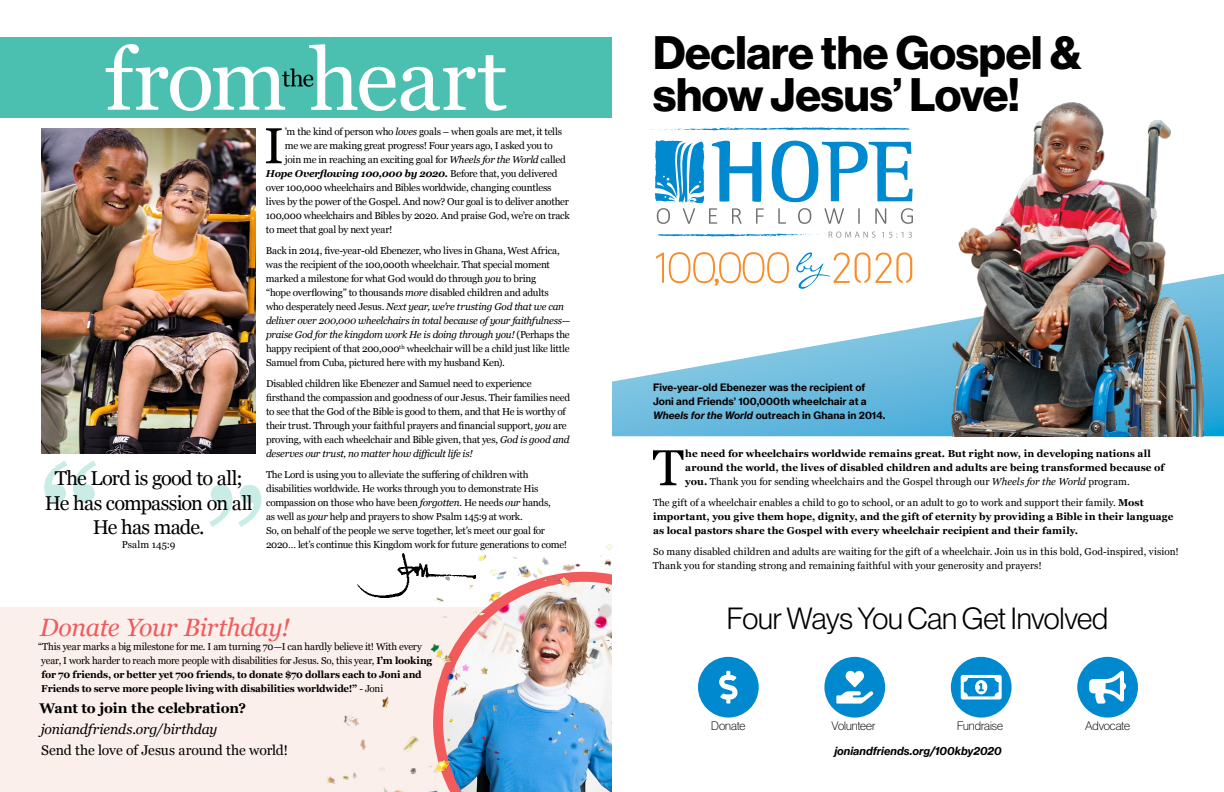
<style>
.page{position:relative;width:1224px;height:792px;background:#fff}
.page>*{position:absolute;margin:0;border:0;box-sizing:border-box;transform-origin:0 0}
.t1{font:160px "Georgia";color:#4bc0b1}
.t2{font:50.4px "Georgia";color:#000}
.t3{font:700 46px/42px "Haas Grot Disp 75";letter-spacing:-.005em;color:#000}
.t4{font:300 30px "Haas Grot Disp 45";letter-spacing:-.01em;color:#000}
.t5{font:italic 25px "Georgia";letter-spacing:-.015em;color:#f15b5c}
.t6{font:20px/24.5px "Georgia";letter-spacing:-.035em;color:#000;text-align:center}
.t7{font:14px "Georgia";letter-spacing:-.015em;color:#000}
.t8{font:italic 14px "Georgia";letter-spacing:-.01em;color:#000}
.t9{font:700 14px "Georgia";letter-spacing:-.015em;color:#000}
.t10{font:100 12px "Haas Grot Disp 35";letter-spacing:-.005em;color:#000}
.t11{font:italic 700 11px "N Haas Grotesk TX Pro";color:#000}
.t12{font:10px/14px "Georgia";letter-spacing:-.02em;color:#000}
.t13{font:700 10px/14px "Georgia";letter-spacing:.01em;color:#000}
.t14{font:10px/14px "Georgia";letter-spacing:.005em;color:#000}
.t15{font:700 10px/14px "N Haas Grotesk TX Pro";letter-spacing:.01em;color:#000}
.t16{font:italic 700 10px "Georgia";letter-spacing:-.02em;color:#000}
.t17{font:10px "Georgia";letter-spacing:.01em;color:#000}
.s1{font-style:italic}
.s2{font-weight:400;font-style:normal}
.s3{font-weight:700}
.s4{font-weight:400}
.s5{font-weight:400;font-style:italic}
</style>
<div class="page">
<div style="left:0;top:608px;width:495px;height:184px;background:#fbefec"></div>
<img style="left:466px;top:688px;width:146px;height:104px">
<img style="left:41px;top:128px;width:215px;height:326px">
<svg style="left:612px;top:274px;width:612px;height:162px"></svg>
<img style="left:920px;top:102px;width:298px;height:334px">
<svg style="left:778px;top:208px;width:8px;height:16px"></svg>
<svg style="left:798px;top:208px;width:13px;height:16px"></svg>
<svg style="left:824px;top:208px;width:20px;height:16px"></svg>
<svg style="left:858px;top:208px;width:2px;height:16px"></svg>
<svg style="left:875px;top:208px;width:11px;height:16px"></svg>
<svg style="left:901px;top:208px;width:12px;height:16px"></svg>
<svg style="left:882px;top:232px;width:30px;height:6px"></svg>
<svg style="left:772px;top:141px;width:141px;height:61px"></svg>
<svg style="left:655px;top:140px;width:109px;height:84px"></svg>
<svg style="left:657px;top:232px;width:218px;height:6px"></svg>
<svg style="left:650px;top:127px;width:262px;height:4px"></svg>
<svg style="left:876px;top:252px;width:36px;height:31px"></svg>
<svg style="left:795px;top:252px;width:75px;height:37px"></svg>
<svg style="left:656px;top:252px;width:133px;height:34px"></svg>
<div style="left:698px;top:657px;width:61px;height:61px;background:#0089cf;border-radius:50%"></div>
<svg style="left:719px;top:671px;width:19px;height:33px"></svg>
<div style="left:824px;top:657px;width:61px;height:61px;background:#0089cf;border-radius:50%"></div>
<svg style="left:836px;top:670px;width:37px;height:34px"></svg>
<div style="left:951px;top:657px;width:61px;height:61px;background:#0089cf;border-radius:50%"></div>
<svg style="left:961px;top:675px;width:41px;height:24px"></svg>
<div style="left:1077px;top:657px;width:61px;height:61px;background:#0089cf;border-radius:50%"></div>
<svg style="left:1089px;top:671px;width:37px;height:33px"></svg>
<div style="left:0;top:37px;width:612px;height:81px;background:#4bc0b1"></div>
<svg style="left:106px;top:44px;width:400px;height:67px"></svg>
<img style="left:401px;top:544px;width:211px;height:144px">
<img style="left:327px;top:669px;width:139px;height:123px">
<img style="left:358px;top:553px;width:117px;height:45px">
<h2 class="t2" style="left:264px;top:109px;width:21px">I</h2>
<p class="t12" style="left:285px;top:124px;width:279px">’m the kind of person who <span class="s1">loves</span> goals – when goals are met, it tells</p>
<p class="t12" style="left:285px;top:138px;width:269px">me we are making great progress! Four years ago, I asked you to</p>
<p class="t12" style="left:285px;top:152px;width:282px">join me in reaching an exciting goal for <span class="s1">Wheels for the World</span> called</p>
<p class="t16" style="left:266px;top:166px;width:293px">Hope Overflowing 100,000 by 2020. <span class="s2">Before that, you delivered</span></p>
<p class="t12" style="left:266px;top:180px;width:287px">over 100,000 wheelchairs and Bibles worldwide, changing countless</p>
<p class="t12" style="left:266px;top:194px;width:304px">lives by the power of the Gospel. And now? Our goal is to deliver another</p>
<p class="t12" style="left:266px;top:208px;width:305px">100,000 wheelchairs and Bibles by 2020. And praise God, we’re on track</p>
<p class="t12" style="left:266px;top:222px;width:128px">to meet that goal by next year!</p>
<p class="t12" style="left:266px;top:243px;width:306px">Back in 2014, five-year-old Ebenezer, who lives in Ghana, West Africa, was the recipient of the 100,000th wheelchair. That special moment marked a milestone for what God would do through <span class="s1">you</span> to bring<br>“hope overflowing” to thousands <span class="s1">more</span> disabled children and adults<br>who desperately need Jesus. <span class="s1">Next year, we’re trusting God that we can deliver over 200,000 wheelchairs in total because of your faithfulness— praise God for the kingdom work He is doing through you!</span> (Perhaps the happy recipient of that 200,000<sup>th</sup> wheelchair will be a child just like little Samuel from Cuba, pictured here with my husband Ken).</p>
<p class="t12" style="left:266px;top:376px;width:306px">Disabled children like Ebenezer and Samuel need to experience firsthand the compassion and goodness of our Jesus. Their families need to see that the God of the Bible is good to them, and that He is worthy of their trust. Through your faithful prayers and financial support, <span class="s1">you</span> are proving, with each wheelchair and Bible given, that yes, <span class="s1">God is good and deserves our trust, no matter how difficult life is!</span></p>
<p class="t12" style="left:266px;top:467px;width:303px">The Lord is using you to alleviate the suffering of children with disabilities worldwide. He works through you to demonstrate His compassion on those who have been <span class="s1">forgotten.</span> He needs <span class="s1">our</span> hands,<br>as well as <span class="s1">your</span> help and prayers to show Psalm 145:9 at work.<br>So, on behalf of the people we serve together, let’s meet our goal for 2020… let’s continue this Kingdom work for future generations to come!</p>
<h1 class="t1" style="left:38px;top:420px;width:231px">“ ”</h1>
<h3 class="t6" style="left:45px;top:465px;width:209px">The Lord is good to all;<br>He has compassion on all<br>He has made.</h3>
<p class="t17" style="left:122px;top:537px;width:55px">Psalm 145:9</p>
<h3 class="t5" style="left:40px;top:609px;width:251px">Donate Your Birthday!</h3>
<p class="t12" style="left:41px;top:639px;width:393px;text-indent:-3px">“This year marks a big milestone for me. I am turning 70—I can hardly believe it! With every year, I work harder to reach more people with disabilities for Jesus. So, this year, <span class="s3">I’m looking for 70 friends, or better yet 700 friends, to donate $70 dollars each to Joni and Friends to serve more people living with disabilities worldwide!”</span> - Joni</p>
<h3 class="t9" style="left:40px;top:697px;width:208px">Want to join the celebration?</h3>
<h3 class="t8" style="left:41px;top:719px;width:178px">joniandfriends.org/birthday</h3>
<h3 class="t7" style="left:41px;top:740px;width:249px">Send the love of Jesus around the world!</h3>
<h3 class="t3" style="left:653px;top:32px;width:430px">Declare the Gospel &amp; show Jesus’ Love!</h3>
<p class="t15" style="left:653px;top:380px;width:234px">Five-year-old Ebenezer was the recipient of<br>Joni and Friends’ 100,000th wheelchair at a<br><span class="s1">Wheels for the World</span> outreach in Ghana in 2014.</p>
<h2 class="t2" style="left:653px;top:431px;width:33px">T</h2>
<p class="t13" style="left:685px;top:446px;width:481px">he need for wheelchairs worldwide remains great. But right now, in developing nations all around the world, the lives of disabled children and adults are being transformed because of you. <span class="s4">Thank you for sending wheelchairs and the Gospel through our</span> <span class="s5">Wheels for the World</span> <span class="s4">program.</span></p>
<p class="t13" style="left:653px;top:495px;width:522px"><span class="s4">The gift of a wheelchair enables a child to go to school, or an adult to go to work and support their family.</span> Most important, you give them hope, dignity, and the gift of eternity by providing a Bible in their language as local pastors share the Gospel with every wheelchair recipient and their family.</p>
<p class="t14" style="left:653px;top:544px;width:527px">So many disabled children and adults are waiting for the gift of a wheelchair. Join us in this bold, God-inspired, vision!<br>Thank you for standing strong and remaining faithful with your generosity and prayers!</p>
<h3 class="t4" style="left:727px;top:601px;width:383px">Four Ways You Can Get Involved</h3>
<p class="t10" style="left:711px;top:719px;width:36px">Donate</p>
<p class="t10" style="left:832px;top:719px;width:45px">Volunteer</p>
<p class="t10" style="left:957px;top:719px;width:47px">Fundraise</p>
<p class="t10" style="left:1085px;top:719px;width:46px">Advocate</p>
<p class="t11" style="left:834px;top:744px;width:169px">joniandfriends.org/100kby2020</p>
</div>
